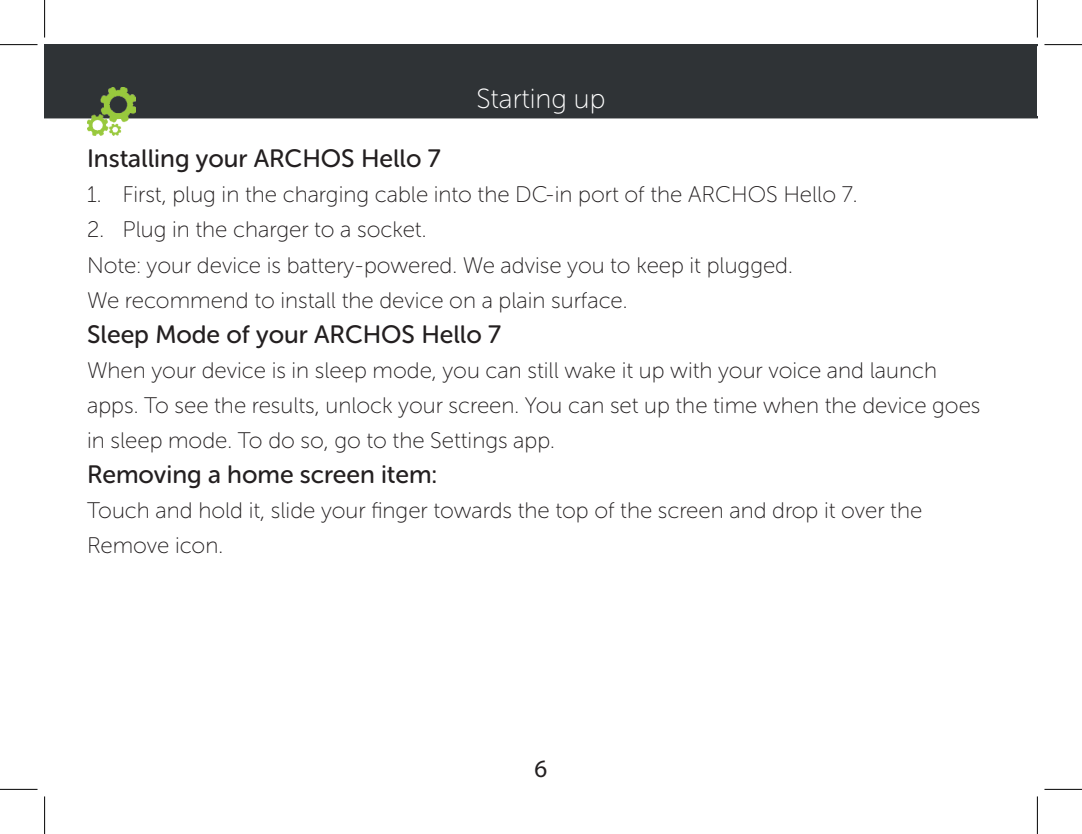
<style>
.page{position:relative;width:1082px;height:834px;background:#fff}
.page>*{position:absolute;margin:0;border:0;box-sizing:border-box;transform-origin:0 0}
.t1{font:27.5px "Museo Sans Rounded 100";color:#fff}
.t2{font:25px "Museo Sans Rounded 500";color:#231f20}
.t3{font:25px "Myriad Pro";color:#231f20}
.t4{font:22.5px/35px "Museo Sans Rounded 100";color:#231f20}
</style>
<div class="page">
<div style="left:45px;top:45px;width:992px;height:73px;background:#2f3336"></div>
<img style="left:87px;top:88px;width:48px;height:48px">
<hr style="left:0;top:44px;width:38px;height:1px;background:#000">
<hr style="left:1044px;top:44px;width:37px;height:1px;background:#000">
<hr style="left:0;top:788px;width:38px;height:1px;background:#000">
<hr style="left:1044px;top:788px;width:37px;height:1px;background:#000">
<hr style="left:44px;top:0;width:1px;height:37px;background:#000">
<hr style="left:44px;top:796px;width:1px;height:37px;background:#000">
<hr style="left:1036px;top:0;width:1px;height:37px;background:#000">
<hr style="left:1036px;top:796px;width:1px;height:37px;background:#000">
<p class="t1" style="left:476px;top:84px;width:130px">Starting up</p>
<p class="t2" style="left:87px;top:145px;width:355px">Installing your ARCHOS Hello 7</p>
<p class="t4" style="left:87px;top:177px;width:771px">1. First, plug in the charging cable into the DC-in port of the ARCHOS Hello 7.</p>
<p class="t4" style="left:87px;top:212px;width:707px">2. Plug in the charger to a socket.<br>Note: your device is battery-powered. We advise you to keep it plugged.<br>We recommend to install the device on a plain surface.</p>
<p class="t2" style="left:87px;top:320px;width:415px">Sleep Mode of your ARCHOS Hello 7</p>
<p class="t4" style="left:87px;top:352px;width:894px">When your device is in sleep mode, you can still wake it up with your voice and launch apps. To see the results, unlock your screen. You can set up the time when the device goes in sleep mode. To do so, go to the Settings app.</p>
<p class="t2" style="left:87px;top:460px;width:352px">Removing a home screen item:</p>
<p class="t4" style="left:87px;top:492px;width:836px">Touch and hold it, slide your finger towards the top of the screen and drop it over the<br>Remove icon.</p>
<p class="t3" style="left:534px;top:753px;width:14px">6</p>
</div>
